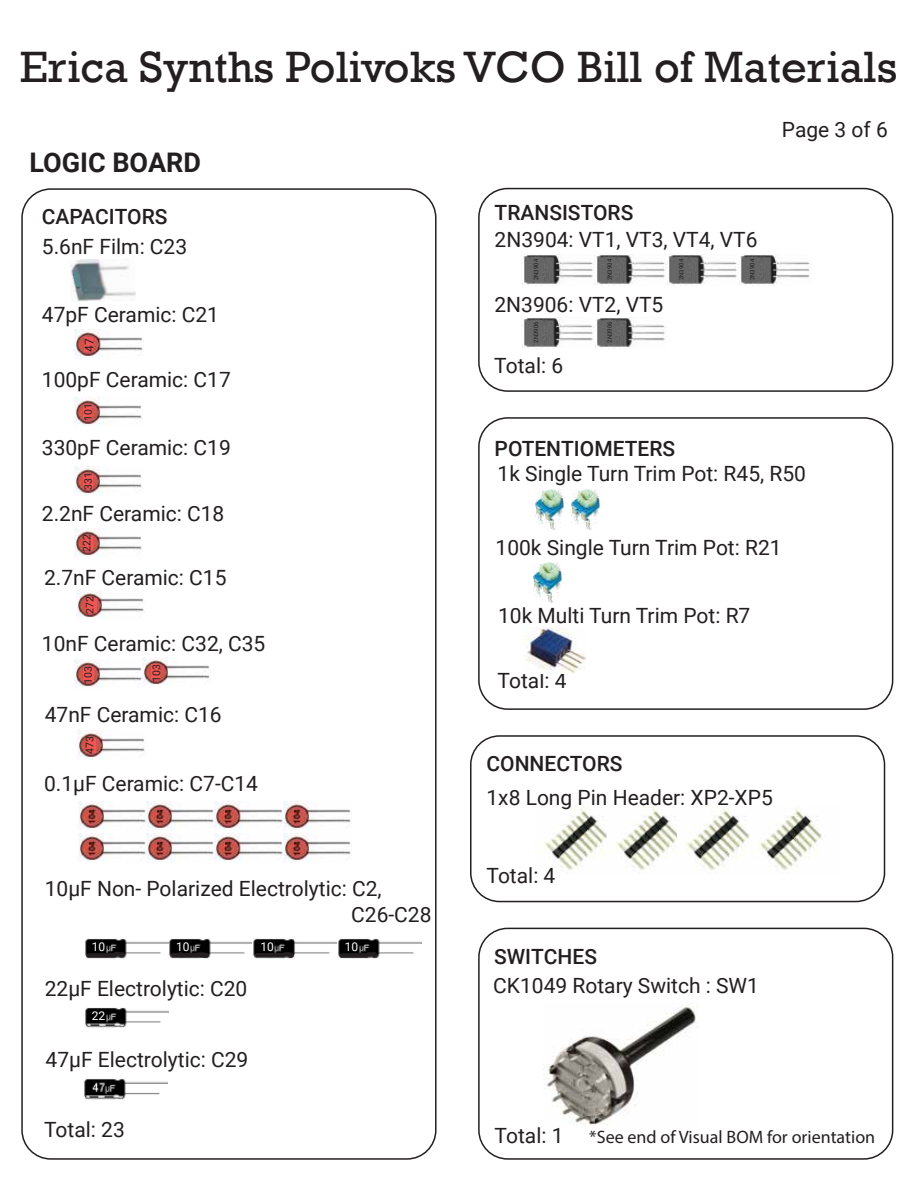
<style>
.page{position:relative;width:918px;height:1188px;background:#fff}
.page>*{position:absolute;margin:0;border:0;box-sizing:border-box;transform-origin:0 0}
.t1{font:45px "Rockwell";color:#231f20}
.t2{font:700 27px "Roboto";color:#231f20}
.t3{font:21px/25.2px "Roboto";color:#231f20}
.t4{font:500 21px "Roboto";color:#231f20}
.t5{font:18px "Myriad Pro";color:#231f20}
.t6{font:12px "Roboto";color:#fff}
.t7{font:12px "Roboto";color:#231f20}
.t8{font:10.5px "Roboto";color:#231f20}
.t9{font:6px "Roboto";color:#231f20}
</style>
<div class="page">
<img style="left:543px;top:807px;width:64px;height:63px">
<img style="left:544px;top:1003px;width:155px;height:122px">
<div style="left:478px;top:928px;width:415px;height:232px;border:2px solid #231f20;border-radius:29px"></div>
<div style="left:478px;top:417px;width:415px;height:293px;border:2px solid #231f20;border-radius:29px"></div>
<div style="left:478px;top:188px;width:415px;height:204px;border:2px solid #231f20;border-radius:29px"></div>
<div style="left:470px;top:735px;width:415px;height:167px;border:2px solid #231f20;border-radius:29px"></div>
<img style="left:85px;top:1008px;width:84px;height:20px">
<img style="left:75px;top:330px;width:68px;height:28px">
<img style="left:75px;top:398px;width:68px;height:28px">
<img style="left:75px;top:659px;width:68px;height:29px">
<img style="left:79px;top:801px;width:272px;height:29px">
<img style="left:85px;top:938px;width:336px;height:21px">
<img style="left:75px;top:467px;width:68px;height:28px">
<img style="left:75px;top:528px;width:68px;height:29px">
<img style="left:77px;top:590px;width:68px;height:29px">
<img style="left:143px;top:657px;width:68px;height:29px">
<img style="left:78px;top:730px;width:68px;height:29px">
<img style="left:79px;top:834px;width:272px;height:28px">
<img style="left:84px;top:1079px;width:84px;height:21px">
<img style="left:615px;top:807px;width:62px;height:63px">
<img style="left:536px;top:490px;width:28px;height:40px">
<img style="left:534px;top:563px;width:28px;height:40px">
<img style="left:571px;top:490px;width:28px;height:40px">
<img style="left:522px;top:254px;width:289px;height:31px">
<img style="left:522px;top:317px;width:144px;height:31px">
<div style="left:531px;top:257px;width:11px;height:25px;background:#676667"></div>
<div style="left:604px;top:257px;width:11px;height:25px;background:#676667"></div>
<div style="left:676px;top:257px;width:11px;height:25px;background:#676667"></div>
<div style="left:748px;top:257px;width:10px;height:25px;background:#676667"></div>
<div style="left:531px;top:320px;width:11px;height:25px;background:#676667"></div>
<div style="left:604px;top:320px;width:9px;height:25px;background:#676667"></div>
<div style="left:84px;top:338px;width:9px;height:14px;background:#f05653"></div>
<div style="left:84px;top:405px;width:8px;height:14px;background:#f05653"></div>
<div style="left:83px;top:475px;width:10px;height:14px;background:#f05653"></div>
<div style="left:83px;top:536px;width:10px;height:14px;background:#f05653"></div>
<div style="left:85px;top:598px;width:11px;height:14px;background:#f05653"></div>
<div style="left:83px;top:667px;width:10px;height:15px;background:#f05653"></div>
<div style="left:151px;top:664px;width:9px;height:16px;background:#f05653"></div>
<div style="left:86px;top:738px;width:10px;height:14px;background:#f05653"></div>
<div style="left:176px;top:942px;width:14px;height:10px;background:#010101"></div>
<div style="left:261px;top:942px;width:13px;height:10px;background:#010101"></div>
<div style="left:345px;top:942px;width:13px;height:10px;background:#010101"></div>
<div style="left:92px;top:1010px;width:14px;height:11px;background:#010101"></div>
<div style="left:92px;top:942px;width:14px;height:11px;background:#010101"></div>
<svg style="left:170px;top:952px;width:39px;height:6px"></svg>
<svg style="left:254px;top:952px;width:40px;height:7px"></svg>
<svg style="left:339px;top:952px;width:39px;height:6px"></svg>
<svg style="left:86px;top:951px;width:41px;height:7px"></svg>
<img style="left:70px;top:259px;width:66px;height:43px">
<svg style="left:73px;top:270px;width:8px;height:18px"></svg>
<img style="left:524px;top:628px;width:61px;height:45px">
<img style="left:685px;top:807px;width:65px;height:63px">
<img style="left:758px;top:807px;width:64px;height:63px">
<h1 class="t1" style="left:20px;top:40px;width:879px">Erica Synths Polivoks VCO Bill of Materials</h1>
<p class="t3" style="left:782px;top:116px;width:107px">Page 3 of 6</p>
<p class="t2" style="left:29px;top:144px;width:173px">LOGIC BOARD</p>
<p class="t4" style="left:42px;top:202px;width:127px">CAPACITORS</p>
<p class="t3" style="left:42px;top:234px;width:147px">5.6nF Film: C23</p>
<p class="t3" style="left:42px;top:301px;width:179px">47pF Ceramic: C21</p>
<p class="t7" style="left:81px;top:352px;width:15px;rotate:-90deg">47</p>
<p class="t3" style="left:42px;top:366px;width:190px">100pF Ceramic: C17</p>
<p class="t8" style="left:81px;top:421px;width:19px;rotate:-90deg">101</p>
<p class="t3" style="left:42px;top:434px;width:190px">330pF Ceramic: C19</p>
<p class="t8" style="left:81px;top:490px;width:19px;rotate:-90deg">331</p>
<p class="t3" style="left:42px;top:500px;width:184px">2.2nF Ceramic: C18</p>
<p class="t8" style="left:79px;top:552px;width:19px;rotate:-90deg">222</p>
<p class="t3" style="left:44px;top:564px;width:184px">2.7nF Ceramic: C15</p>
<p class="t8" style="left:82px;top:614px;width:19px;rotate:-90deg">272</p>
<p class="t3" style="left:42px;top:630px;width:225px">10nF Ceramic: C32, C35</p>
<p class="t8" style="left:81px;top:684px;width:19px;rotate:-90deg">103</p>
<p class="t8" style="left:149px;top:682px;width:19px;rotate:-90deg">103</p>
<p class="t3" style="left:45px;top:701px;width:178px">47nF Ceramic: C16</p>
<p class="t8" style="left:82px;top:754px;width:19px;rotate:-90deg">473</p>
<p class="t3" style="left:44px;top:770px;width:216px">0.1µF Ceramic: C7-C14</p>
<p class="t3" style="left:351px;top:875px;width:82px;text-indent:-306px">10µF Non- Polarized Electrolytic: C2,<br>C26-C28</p>
<p class="t6" style="left:92px;top:939px;width:15px">10</p>
<p class="t6" style="left:176px;top:939px;width:15px">10</p>
<p class="t6" style="left:261px;top:939px;width:15px">10</p>
<p class="t6" style="left:345px;top:939px;width:15px">10</p>
<p class="t3" style="left:45px;top:975px;width:204px">22µF Electrolytic: C20</p>
<p class="t6" style="left:92px;top:1007px;width:15px">22</p>
<p class="t3" style="left:46px;top:1046px;width:204px">47µF Electrolytic: C29</p>
<p class="t3" style="left:44px;top:1116px;width:82px">Total: 23</p>
<p class="t4" style="left:495px;top:198px;width:140px">TRANSISTORS</p>
<p class="t3" style="left:495px;top:227px;width:265px">2N3904: VT1, VT3, VT4, VT6</p>
<p class="t9" style="left:532px;top:280px;width:23px;rotate:-90deg">2N3904</p>
<p class="t9" style="left:606px;top:280px;width:23px;rotate:-90deg">2N3904</p>
<p class="t9" style="left:677px;top:280px;width:23px;rotate:-90deg">2N3904</p>
<p class="t9" style="left:748px;top:280px;width:23px;rotate:-90deg">2N3904</p>
<p class="t3" style="left:494px;top:291px;width:170px">2N3906: VT2, VT5</p>
<p class="t9" style="left:532px;top:343px;width:23px;rotate:-90deg">2N3906</p>
<p class="t9" style="left:606px;top:343px;width:23px;rotate:-90deg">2N3906</p>
<p class="t3" style="left:494px;top:352px;width:70px">Total: 6</p>
<p class="t4" style="left:495px;top:434px;width:182px">POTENTIOMETERS</p>
<p class="t3" style="left:498px;top:461px;width:310px">1k Single Turn Trim Pot: R45, R50</p>
<p class="t3" style="left:496px;top:535px;width:288px">100k Single Turn Trim Pot: R21</p>
<p class="t3" style="left:498px;top:602px;width:254px">10k Multi Turn Trim Pot: R7</p>
<p class="t3" style="left:498px;top:667px;width:70px">Total: 4</p>
<p class="t4" style="left:486px;top:749px;width:138px">CONNECTORS</p>
<p class="t3" style="left:486px;top:784px;width:288px">1x8 Long Pin Header: XP2-XP5</p>
<p class="t3" style="left:486px;top:862px;width:70px">Total: 4</p>
<p class="t4" style="left:494px;top:942px;width:105px">SWITCHES</p>
<p class="t3" style="left:493px;top:972px;width:267px">CK1049 Rotary Switch : SW1</p>
<p class="t3" style="left:495px;top:1122px;width:70px">Total: 1</p>
<p class="t5" style="left:589px;top:1126px;width:287px">*See end of Visual BOM for orientation</p>
</div>
